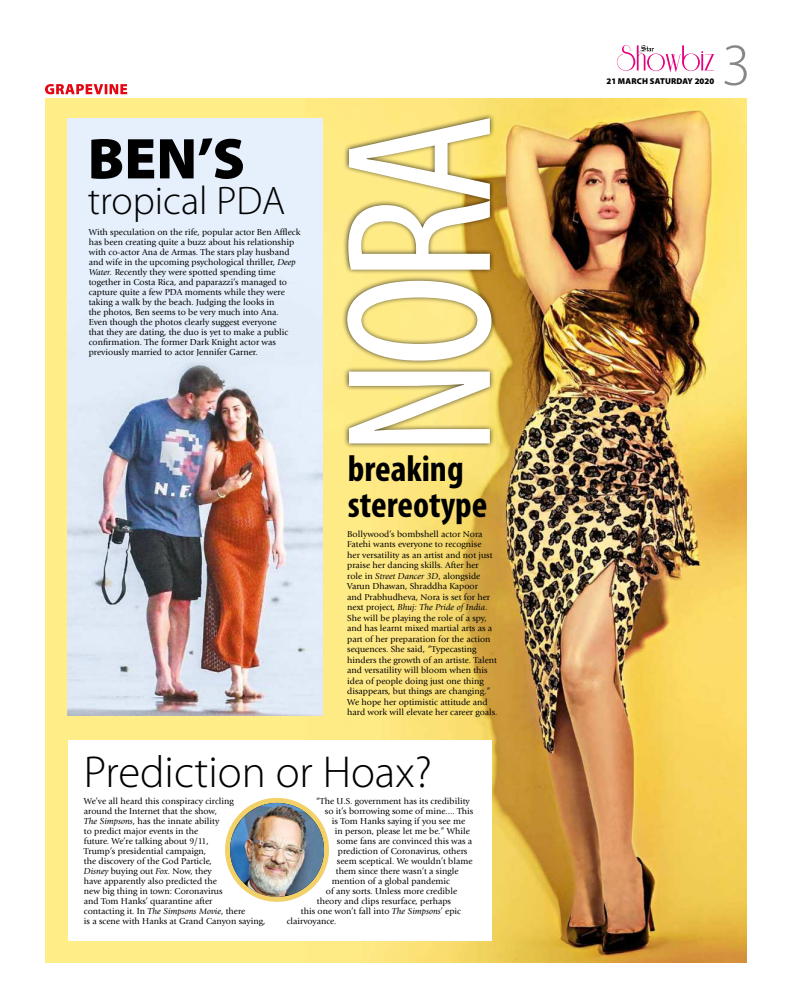
<style>
.page{position:relative;width:792px;height:1008px;background:#fff}
.page>*{position:absolute;margin:0;border:0;box-sizing:border-box;transform-origin:0 0}
.t1{font:300 60px "Myriad Pro";color:#878786}
.t2{font:900 58px "Myriad Pro";color:#000}
.t3{font:300 45px "Myriad Pro";color:#000}
.t4{font:300 40px "Myriad Pro";color:#000}
.t5{font:700 condensed 37.2px/36px "Myriad Pro";color:#000}
.t6{font:9px/10px "Giovanni Std";color:#000}
.t7{font:900 8.5px "Myriad Pro";letter-spacing:.01em;color:#000}
.s1{font-style:italic}
</style>
<div class="page">
<svg style="left:617px;top:45px;width:97px;height:27px"></svg>
<img style="left:45px;top:98px;width:702px;height:865px">
<div style="left:342px;top:113px;width:155px;height:336px;background:#000;opacity:.75"></div>
<svg style="left:347px;top:118px;width:145px;height:325px"></svg>
<img style="left:68px;top:118px;width:255px;height:597px">
<div style="left:68px;top:740px;width:424px;height:201px;background:#fff"></div>
<div style="left:225px;top:798px;width:104px;height:104px;background:#f2d168;border-radius:50%"></div>
<img style="left:230px;top:803px;width:94px;height:94px;border-radius:47px">
<svg style="left:45px;top:84px;width:82px;height:10px"></svg>
<h2 class="t2" style="left:88px;top:124px;width:159px">BEN’S</h2>
<h3 class="t4" style="left:88px;top:186px;width:199px">tropical PDA</h3>
<p class="t6" style="left:89px;top:228px;width:213px">With speculation on the rife, popular actor Ben Affleck has been creating quite a buzz about his relationship with co-actor Ana de Armas. The stars play husband and wife in the upcoming psychological thriller, <span class="s1">Deep Water.</span> Recently they were spotted spending time together in Costa Rica, and paparazzi’s managed to capture quite a few PDA moments while they were taking a walk by the beach. Judging the looks in<br>the photos, Ben seems to be very much into Ana.<br>Even though the photos clearly suggest everyone<br>that they are dating, the duo is yet to make a public confirmation. The former Dark Knight actor was previously married to actor Jennifer Garner.</p>
<h3 class="t5" style="left:348px;top:454px;width:141px">breaking stereotype</h3>
<p class="t6" style="left:347px;top:529px;width:152px;line-height:10.5px">Bollywood’s bombshell actor Nora Fatehi wants everyone to recognise<br>her versatility as an artist and not just praise her dancing skills. After her<br>role in <span class="s1">Street Dancer 3D</span>, alongside Varun Dhawan, Shraddha Kapoor<br>and Prabhudheva, Nora is set for her next project, <span class="s1">Bhuj: The Pride of India</span>.<br>She will be playing the role of a spy, and has learnt mixed martial arts as a part of her preparation for the action sequences. She said, “Typecasting hinders the growth of an artiste. Talent and versatility will bloom when this idea of people doing just one thing disappears, but things are changing.” We hope her optimistic attitude and hard work will elevate her career goals.</p>
<h3 class="t3" style="left:84px;top:755px;width:349px">Prediction or Hoax?</h3>
<p class="t6" style="left:84px;top:797px;width:183px">We’ve all heard this conspiracy circling<br>around the Internet that the show,<br><span class="s1">The Simpsons</span>, has the innate ability<br>to predict major events in the<br>future. We’re talking about 9/11,<br>Trump’s presidential campaign,<br>the discovery of the God Particle,<br><span class="s1">Disney</span> buying out <span class="s1">Fox</span>. Now, they<br>have apparently also predicted the<br>new big thing in town: Coronavirus<br>and Tom Hanks’ quarantine after<br>contacting it. In <span class="s1">The Simpsons Movie</span>, there<br>is a scene with Hanks at Grand Canyon saying,</p>
<p class="t6" style="left:316px;top:797px;width:155px">“The U.S. government has its credibility</p>
<p class="t6" style="left:325px;top:807px;width:150px">so it’s borrowing some of mine.... This</p>
<p class="t6" style="left:332px;top:817px;width:135px">is Tom Hanks saying if you see me</p>
<p class="t6" style="left:335px;top:827px;width:137px">in person, please let me be.” While</p>
<p class="t6" style="left:337px;top:837px;width:137px">some fans are convinced this was a</p>
<p class="t6" style="left:338px;top:847px;width:131px">prediction of Coronavirus, others</p>
<p class="t6" style="left:337px;top:857px;width:137px">seem sceptical. We wouldn’t blame</p>
<p class="t6" style="left:336px;top:867px;width:124px">them since there wasn’t a single</p>
<p class="t6" style="left:332px;top:877px;width:120px">mention of a global pandemic</p>
<p class="t6" style="left:326px;top:887px;width:133px">of any sorts. Unless more credible</p>
<p class="t6" style="left:317px;top:897px;width:136px">theory and clips resurface, perhaps</p>
<p class="t6" style="left:301px;top:907px;width:162px">this one won’t fall into <span class="s1">The Simpsons</span>’ epic</p>
<p class="t6" style="left:287px;top:917px;width:51px">clairvoyance.</p>
<p class="t7" style="left:606px;top:76px;width:109px">21 MARCH SATURDAY 2020</p>
<h1 class="t1" style="left:722px;top:42px;width:31px">3</h1>
</div>
